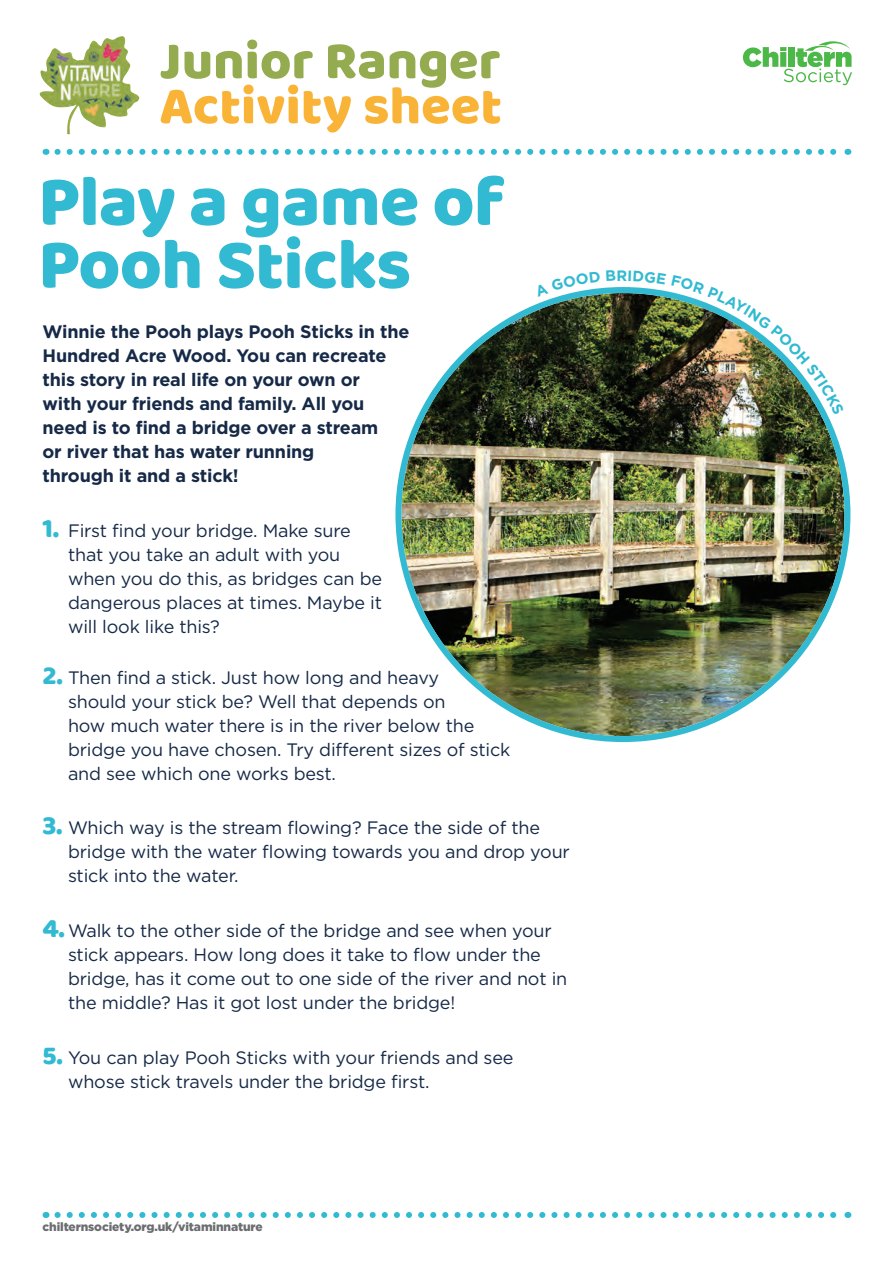
<style>
.page{position:relative;width:893px;height:1263px;background:#fff}
.page>*{position:absolute;margin:0;border:0;box-sizing:border-box;transform-origin:0 0}
.t1{font:72px/63px "Baloo";letter-spacing:-.01em;color:#31bad1}
.t2{font:54px/45px "Baloo";color:#f9b337}
.t3{font:18px/24px "Gotham";letter-spacing:-.01em;color:#162947}
.t4{font:700 18px/24px "Gotham";letter-spacing:-.01em;color:#162947}
.t5{font:700 15px "Gotham";color:#31bad1}
.t6{font:900 12px "Gotham";letter-spacing:-.01em;color:#6c6d70}
.s1{color:#94ab4f}
.s2{font-family:"Baloo";font-size:27px;color:#31bad1}
</style>
<div class="page">
<svg style="left:57px;top:1212px;width:780px;height:6px"></svg>
<svg style="left:57px;top:149px;width:780px;height:6px"></svg>
<img style="left:98px;top:36px;width:24px;height:10px">
<img style="left:401px;top:293px;width:443px;height:443px;border-radius:221px">
<svg style="left:743px;top:41px;width:109px;height:44px"></svg>
<svg style="left:560px;top:288px;width:40px;height:8px"></svg>
<img style="left:629px;top:287px;width:199px;height:128px">
<p class="t2" style="left:159px;top:37px;width:344px"><span class="s1">Junior Ranger<br></span>Activity sheet</p>
<p class="t1" style="left:38px;top:168px;width:468px">Play a game of<br>Pooh Sticks</p>
<p class="t4" style="left:43px;top:320px;width:368px">Winnie the Pooh plays Pooh Sticks in the Hundred Acre Wood. You can recreate this story in real life on your own or<br>with your friends and family. All you need is to find a bridge over a stream<br>or river that has water running<br>through it and a stick!</p>
<p class="t3" style="left:68px;top:518px;width:316px;text-indent:-26px"><span class="s2">1.</span> First find your bridge. Make sure that you take an adult with you when you do this, as bridges can be dangerous places at times. Maybe it will look like this?</p>
<p class="t3" style="left:68px;top:665px;width:444px;text-indent:-26px"><span class="s2">2.</span> Then find a stick. Just how long and heavy<br>should your stick be? Well that depends on<br>how much water there is in the river below the bridge you have chosen. Try different sizes of stick and see which one works best.</p>
<p class="t3" style="left:68px;top:816px;width:503px;text-indent:-26px"><span class="s2">3.</span> Which way is the stream flowing? Face the side of the bridge with the water flowing towards you and drop your stick into the water.</p>
<p class="t3" style="left:68px;top:918px;width:501px;text-indent:-26px"><span class="s2">4.</span> Walk to the other side of the bridge and see when your stick appears. How long does it take to flow under the bridge, has it come out to one side of the river and not in the middle? Has it got lost under the bridge!</p>
<p class="t3" style="left:68px;top:1045px;width:447px;text-indent:-26px"><span class="s2">5.</span> You can play Pooh Sticks with your friends and see whose stick travels under the bridge first.</p>
<p class="t5" style="left:616px;top:265px;width:12px">R</p>
<p class="t6" style="left:43px;top:1218px;width:222px">chilternsociety.org.uk/vitaminnature</p>
</div>
